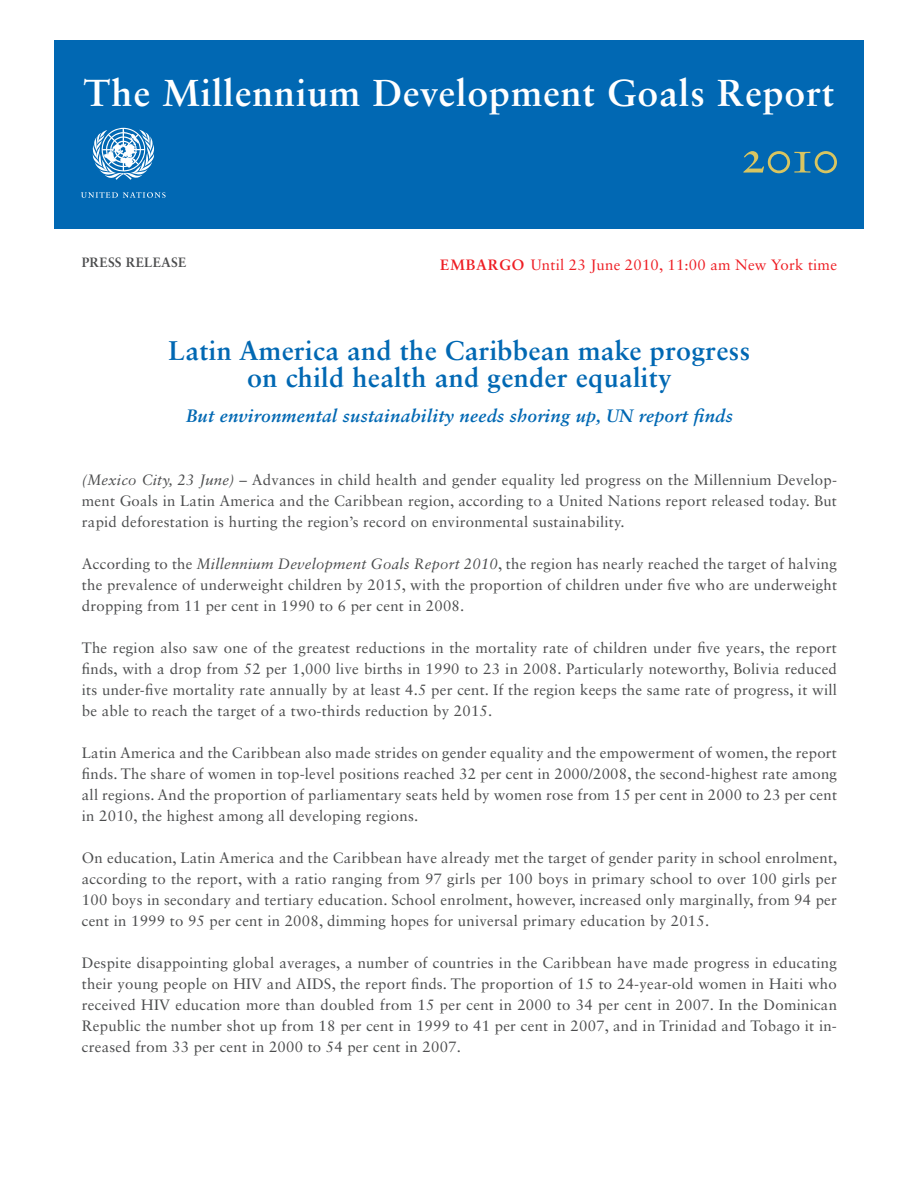
<style>
.page{position:relative;width:918px;height:1188px;background:#fff}
.page>*{position:absolute;margin:0;border:0;box-sizing:border-box;transform-origin:0 0}
.t1{font:700 37.5px "Sabon LT Std";letter-spacing:.025em;color:#fff}
.t2{font:700 27px/27px "Sabon LT Std";letter-spacing:.015em;color:#0168b3;text-align:center}
.t3{font:italic 700 18px "Sabon LT Std";letter-spacing:.015em;color:#0168b3}
.t4{font:15px/21px "Sabon LT Std";letter-spacing:.015em;color:#4b4c4d;text-align:justify}
.t5{font:15px "Sabon LT Std";letter-spacing:.015em;color:#ee1d23}
.t6{font:700 13.5px "Sabon LT Std";letter-spacing:.015em;color:#4b4c4d}
.s1{font-weight:700}
.s2{font-style:italic}
</style>
<div class="page">
<div style="left:54px;top:40px;width:810px;height:190px;background:#0168b3"></div>
<svg style="left:81px;top:192px;width:85px;height:6px"></svg>
<svg style="left:93px;top:128px;width:61px;height:52px"></svg>
<svg style="left:743px;top:151px;width:94px;height:22px"></svg>
<h1 class="t1" style="left:84px;top:70px;width:752px">The Millennium Development Goals Report</h1>
<p class="t6" style="left:82px;top:254px;width:106px">PRESS RELEASE</p>
<p class="t5" style="left:440px;top:256px;width:398px"><span class="s1">EMBARGO</span> Until 23 June 2010, 11:00 am New York time</p>
<h2 class="t2" style="left:169px;top:337px;width:583px">Latin America and the Caribbean make progress on child health and gender equality</h2>
<p class="t3" style="left:186px;top:405px;width:548px">But environmental sustainability needs shoring up, UN report finds</p>
<p class="t4" style="left:82px;top:469px;width:757px"><span class="s2">(Mexico City, 23 June)</span> – Advances in child health and gender equality led progress on the Millennium Develop&shy;ment Goals in Latin America and the Caribbean region, according to a United Nations report released today. But rapid deforestation is hurting the region’s record on environmental sustainability.</p>
<p class="t4" style="left:82px;top:553px;width:757px">According to the <span class="s2">Millennium Development Goals Report 2010</span>, the region has nearly reached the target of halving the prevalence of underweight children by 2015, with the proportion of children under five who are underweight dropping from 11 per cent in 1990 to 6 per cent in 2008.</p>
<p class="t4" style="left:82px;top:637px;width:757px">The region also saw one of the greatest reductions in the mortality rate of children under five years, the report finds, with a drop from 52 per 1,000 live births in 1990 to 23 in 2008. Particularly noteworthy, Bolivia reduced its under-five mortality rate annually by at least 4.5 per cent. If the region keeps the same rate of progress, it will be able to reach the target of a two-thirds reduction by 2015.</p>
<p class="t4" style="left:82px;top:742px;width:757px">Latin America and the Caribbean also made strides on gender equality and the empowerment of women, the report finds. The share of women in top-level positions reached 32 per cent in 2000/2008, the second-highest rate among all regions. And the proportion of parliamentary seats held by women rose from 15 per cent in 2000 to 23 per cent in 2010, the highest among all developing regions.</p>
<p class="t4" style="left:82px;top:847px;width:757px">On education, Latin America and the Caribbean have already met the target of gender parity in school enrolment, according to the report, with a ratio ranging from 97 girls per 100 boys in primary school to over 100 girls per 100 boys in secondary and tertiary education. School enrolment, however, increased only marginally, from 94 per cent in 1999 to 95 per cent in 2008, dimming hopes for universal primary education by 2015.</p>
<p class="t4" style="left:82px;top:952px;width:757px">Despite disappointing global averages, a number of countries in the Caribbean have made progress in educating their young people on HIV and AIDS, the report finds. The proportion of 15 to 24-year-old women in Haiti who received HIV education more than doubled from 15 per cent in 2000 to 34 per cent in 2007. In the Dominican Republic the number shot up from 18 per cent in 1999 to 41 per cent in 2007, and in Trinidad and Tobago it in&shy;creased from 33 per cent in 2000 to 54 per cent in 2007.</p>
</div>
